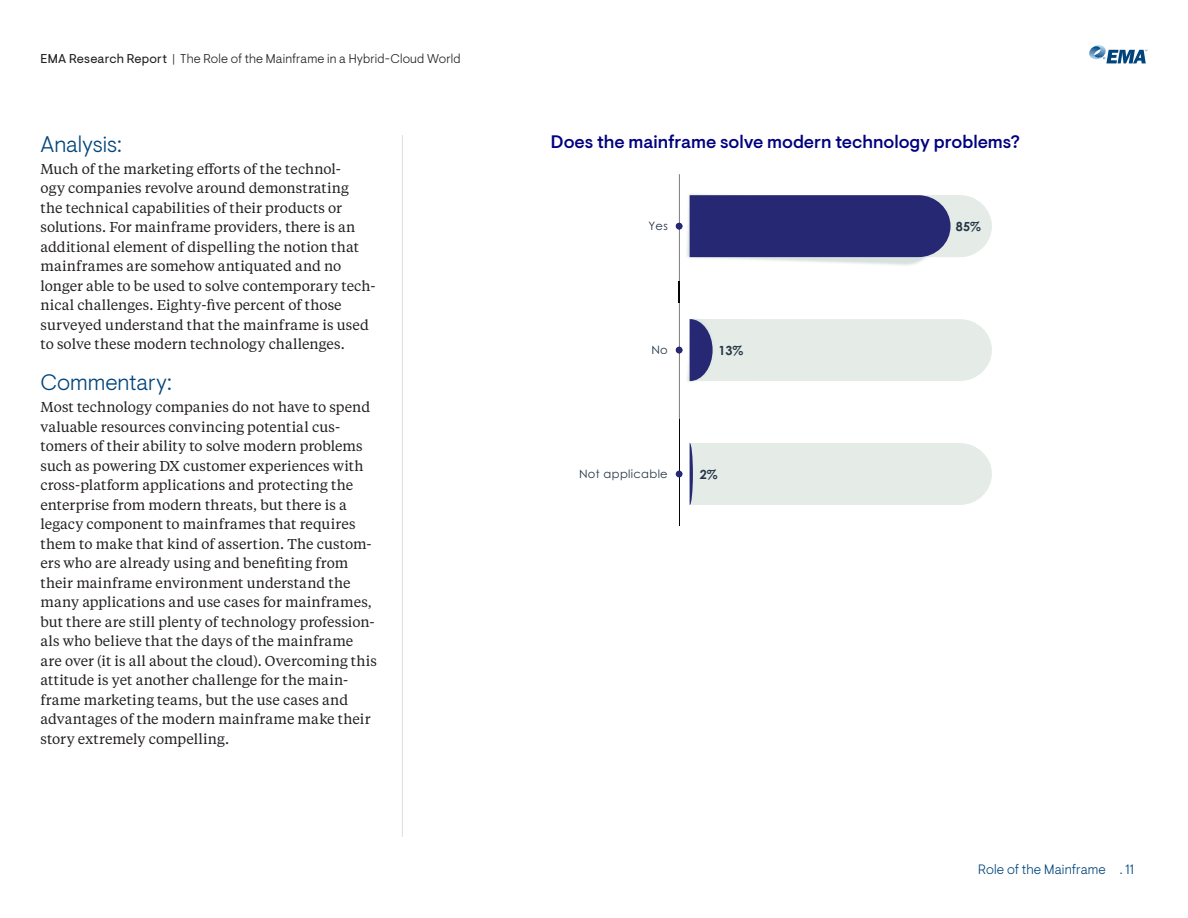
<style>
.page{position:relative;width:1188px;height:918px;background:#fff}
.page>*{position:absolute;margin:0;border:0;box-sizing:border-box;transform-origin:0 0}
.Heading_2{font:300 22.5px "Visuelt Pro";color:#00457c}
.Heading_3{font:500 18px "Visuelt Pro";color:#000080}
.t1{font:14.25px/19.5px "Tiempos Text";letter-spacing:.005em;color:#231f20}
.t2{font:300 13.5px "Visuelt Pro";letter-spacing:.005em;color:#00457c}
.t3{font:300 12.75px "Visuelt Pro";letter-spacing:.015em;color:#211f22}
.t4{font:700 12.6px "Century Gothic";color:#253646}
.t5{font:11.55px "Century Gothic";letter-spacing:.03em;color:#253646}
.s1{font-weight:400}
.s2{color:#211f22}
</style>
<div class="page">
<svg style="left:1089px;top:45px;width:58px;height:18px"></svg>
<hr style="left:402px;top:135px;width:1px;height:702px;background:#dae0df">
<hr style="left:679px;top:174px;width:1px;height:352px;background:#040503">
<div style="left:676px;top:471px;width:7px;height:6px;background:#272873;border-radius:50%"></div>
<img style="left:675px;top:175px;width:253px;height:106px">
<img style="left:679px;top:174px;width:1px;height:107px">
<svg style="left:676px;top:223px;width:7px;height:7px"></svg>
<img style="left:675px;top:281px;width:21px;height:137px">
<img style="left:679px;top:303px;width:1px;height:116px">
<svg style="left:676px;top:347px;width:7px;height:6px"></svg>
<svg style="left:679px;top:281px;width:1px;height:22px"></svg>
<div style="left:690px;top:443px;width:302px;height:62px;background:#e5ece8"></div>
<svg style="left:690px;top:195px;width:302px;height:62px;background:#464886"></svg>
<svg style="left:690px;top:319px;width:302px;height:62px;background:#dae0e1"></svg>
<p class="t3" style="left:40px;top:52px;width:422px"><span class="s1">EMA Research Report</span> | The Role of the Mainframe in a Hybrid-Cloud World</p>
<p class="Heading_2" style="left:40px;top:131px;width:83px">Analysis:</p>
<p class="Heading_3" style="left:551px;top:132px;width:471px">Does the mainframe solve modern technology problems?</p>
<p class="t1" style="left:40px;top:158px;width:337px">Much of the marketing efforts of the technol-<br>ogy companies revolve around demonstrating<br>the technical capabilities of their products or solutions. For mainframe providers, there is an additional element of dispelling the notion that mainframes are somehow antiquated and no longer able to be used to solve contemporary tech&shy;nical challenges. Eighty-five percent of those surveyed understand that the mainframe is used to solve these modern technology chal<span class="s2">lenges.</span></p>
<p class="Heading_2" style="left:40px;top:369px;width:133px">Commentary:</p>
<p class="t1" style="left:40px;top:397px;width:338px">Most technology companies do not have to spend valuable resources convincing potential cus&shy;tomers of their ability to solve modern problems such as powering DX customer experiences with cross-platform applications and protecting the enterprise from modern threats, but there is a legacy component to mainframes that requires them to make that kind of assertion. The custom&shy;ers who are already using and benefiting from their mainframe environment understand the many applications and use cases for mainframes, but there are still plenty of technology profession&shy;als who believe that the days of the mainframe are over (it is all about the cloud). Overcoming this attitude is yet another challenge for the main&shy;frame marketing teams, but the use cases and advantages of the modern mainframe make their story extremely com<span class="s2">pelling.</span></p>
<p class="t5" style="left:648px;top:218px;width:21px">Yes</p>
<p class="t4" style="left:956px;top:217px;width:26px">85%</p>
<p class="t5" style="left:651px;top:342px;width:18px">No</p>
<p class="t4" style="left:719px;top:341px;width:26px">13%</p>
<p class="t5" style="left:579px;top:465px;width:90px">Not applicable</p>
<p class="t4" style="left:700px;top:465px;width:19px">2%</p>
<p class="t2" style="left:978px;top:862px;width:129px">Role of the Mainframe</p>
<p class="t2" style="left:1120px;top:862px;width:15px">. 11</p>
</div>
